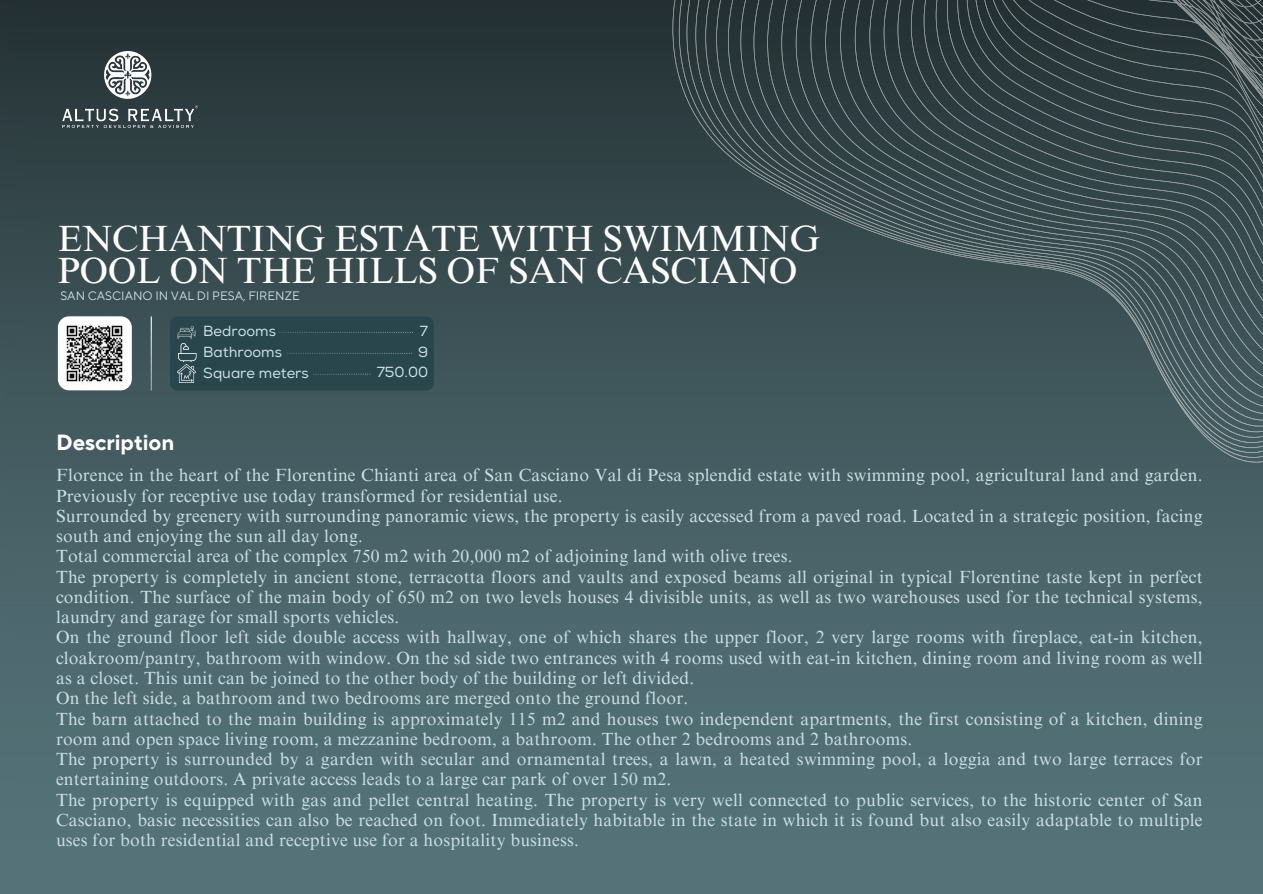
<style>
.page{position:relative;width:1263px;height:894px;background:#fff}
.page>*{position:absolute;margin:0;border:0;box-sizing:border-box;transform-origin:0 0}
.t1{font:36.45px/32px "Times NRMT Pro";color:#fff}
.t2{font:700 21.9px "TT Norms Pro";color:#fff}
.t3{font:17.55px/20.2px "Times NRMT Pro";letter-spacing:.015em;color:#cadfe4}
.t4{font:14.55px/20.9px "Nexa";color:#cadfe4}
.t5{font:12.15px "TT Norms Pro";color:#cadfe4}
</style>
<div class="page">
<img style="left:0;top:0;width:1263px;height:893px">
<svg style="left:672px;top:0;width:591px;height:464px;background:#3b4d51"></svg>
<div style="left:170px;top:316px;width:264px;height:74px;background:#28464b;border-radius:7px"></div>
<img style="left:58px;top:316px;width:74px;height:74px">
<hr style="left:151px;top:316px;width:1px;height:74px;background:#fff">
<img style="left:178px;top:326px;width:18px;height:35px">
<img style="left:178px;top:364px;width:18px;height:18px">
<img style="left:62px;top:52px;width:135px;height:75px">
<svg style="left:279px;top:332px;width:134px;height:1px"></svg>
<svg style="left:287px;top:352px;width:125px;height:2px"></svg>
<svg style="left:313px;top:373px;width:58px;height:2px"></svg>
<h1 class="t1" style="left:58px;top:224px;width:763px">ENCHANTING ESTATE WITH SWIMMING<br>POOL ON THE HILLS OF SAN CASCIANO</h1>
<p class="t5" style="left:60px;top:286px;width:241px">SAN CASCIANO IN VAL DI PESA, FIRENZE</p>
<p class="t4" style="left:203px;top:321px;width:107px">Bedrooms<br>Bathrooms<br>Square meters</p>
<p class="t4" style="left:418px;top:320px;width:12px">7<br>9</p>
<p class="t4" style="left:377px;top:362px;width:53px">750.00</p>
<p class="t2" style="left:56px;top:426px;width:120px">Description</p>
<p class="t3" style="left:56px;top:466px;width:1148px">Florence in the heart of the Florentine Chianti area of San Casciano Val di Pesa splendid estate with swimming pool, agricultural land and garden.<br>Previously for receptive use today transformed for residential use.<br>Surrounded by greenery with surrounding panoramic views, the property is easily accessed from a paved road. Located in a strategic position, facing south and enjoying the sun all day long.<br>Total commercial area of the complex 750 m2 with 20,000 m2 of adjoining land with olive trees.<br>The property is completely in ancient stone, terracotta floors and vaults and exposed beams all original in typical Florentine taste kept in perfect condition. The surface of the main body of 650 m2 on two levels houses 4 divisible units, as well as two warehouses used for the technical systems, laundry and garage for small sports vehicles.<br>On the ground floor left side double access with hallway, one of which shares the upper floor, 2 very large rooms with fireplace, eat-in kitchen, cloakroom/pantry, bathroom with window. On the sd side two entrances with 4 rooms used with eat-in kitchen, dining room and living room as well as a closet. This unit can be joined to the other body of the building or left divided.<br>On the left side, a bathroom and two bedrooms are merged onto the ground floor.<br>The barn attached to the main building is approximately 115 m2 and houses two independent apartments, the first consisting of a kitchen, dining room and open space living room, a mezzanine bedroom, a bathroom. The other 2 bedrooms and 2 bathrooms.<br>The property is surrounded by a garden with secular and ornamental trees, a lawn, a heated swimming pool, a loggia and two large terraces for entertaining outdoors. A private access leads to a large car park of over 150 m2.<br>The property is equipped with gas and pellet central heating. The property is very well connected to public services, to the historic center of San Casciano, basic necessities can also be reached on foot. Immediately habitable in the state in which it is found but also easily adaptable to multiple uses for both residential and receptive use for a hospitality business.</p>
</div>
